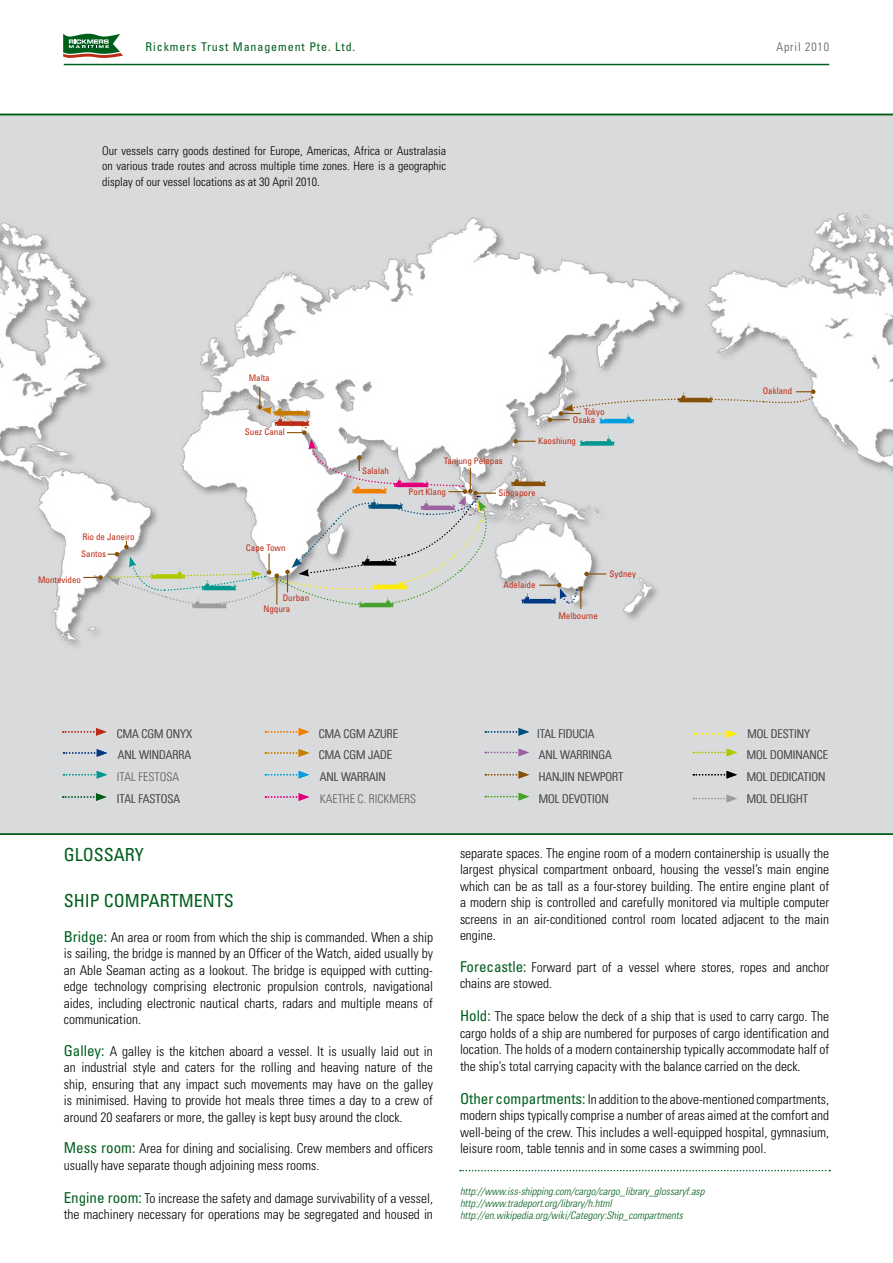
<style>
.page{position:relative;width:893px;height:1263px;background:#fff}
.page>*{position:absolute;margin:0;border:0;box-sizing:border-box;transform-origin:0 0}
.t1{font:condensed 18px "Univers LT Std";color:#005e1d}
.t2{font:300 condensed 13.5px/16.5px "Univers LT Std";color:#000;text-align:justify}
.t3{font:300 condensed 12px/21.8px "Univers LT Std";color:#58585a}
.t4{font:300 condensed 12px/15px "Univers LT Std";color:#000;text-align:justify}
.t5{font:condensed 12px "Univers LT Std";letter-spacing:.075em;color:#005e1d}
.t6{font:300 condensed 12px "Univers LT Std";letter-spacing:.075em;color:#58585a}
.t7{font:italic 300 condensed 10.5px/12px "Univers LT Std";color:#005e1d}
.t8{font:condensed 9px/17.2px "Univers LT Std";color:#bc2b16}
.s1{font-weight:400;font-size:15px;color:#005e1d}
</style>
<div class="page">
<svg style="left:63px;top:34px;width:60px;height:24px"></svg>
<hr style="left:64px;top:64px;width:765px;height:1px;background:#005e1d">
<div style="left:0;top:114px;width:893px;height:720px;background:#d9dadb"></div>
<hr style="left:0;top:114px;width:893px;height:1px;background:#005e1d">
<hr style="left:0;top:833px;width:893px;height:2px;background:#005e1d">
<svg style="left:460px;top:1170px;width:370px;height:1px"></svg>
<svg style="left:63px;top:728px;width:43px;height:8px"></svg>
<svg style="left:63px;top:793px;width:43px;height:8px"></svg>
<svg style="left:265px;top:793px;width:44px;height:8px"></svg>
<svg style="left:265px;top:771px;width:44px;height:7px"></svg>
<svg style="left:63px;top:749px;width:44px;height:8px"></svg>
<svg style="left:265px;top:728px;width:44px;height:8px"></svg>
<svg style="left:485px;top:728px;width:44px;height:8px"></svg>
<svg style="left:693px;top:749px;width:44px;height:7px"></svg>
<svg style="left:693px;top:771px;width:44px;height:7px"></svg>
<svg style="left:63px;top:771px;width:44px;height:7px"></svg>
<svg style="left:265px;top:749px;width:44px;height:8px"></svg>
<svg style="left:485px;top:749px;width:44px;height:7px"></svg>
<svg style="left:693px;top:795px;width:44px;height:7px"></svg>
<svg style="left:693px;top:730px;width:44px;height:8px"></svg>
<svg style="left:485px;top:771px;width:44px;height:7px"></svg>
<svg style="left:485px;top:793px;width:44px;height:7px"></svg>
<img style="left:0;top:213px;width:893px;height:433px">
<svg style="left:584px;top:572px;width:22px;height:4px"></svg>
<svg style="left:511px;top:476px;width:35px;height:10px"></svg>
<svg style="left:513px;top:439px;width:22px;height:4px"></svg>
<svg style="left:580px;top:436px;width:35px;height:10px"></svg>
<svg style="left:521px;top:583px;width:62px;height:26px"></svg>
<svg style="left:548px;top:389px;width:267px;height:34px"></svg>
<svg style="left:83px;top:387px;width:413px;height:249px"></svg>
<p class="t5" style="left:146px;top:39px;width:211px">Rickmers Trust Management Pte. Ltd.</p>
<p class="t6" style="left:776px;top:40px;width:54px">April 2010</p>
<p class="t4" style="left:102px;top:144px;width:346px">Our vessels carry goods destined for Europe, Americas, Africa or Australasia on various trade routes and across multiple time zones. Here is a geographic display of our vessel locations as at 30 April 2010.</p>
<p class="t8" style="left:81px;top:527px;width:55px">Rio de Janeiro<br>Santos</p>
<p class="t8" style="left:38px;top:571px;width:44px">Montevideo</p>
<p class="t3" style="left:117px;top:723px;width:77px">CMA CGM ONYX</p>
<p class="t8" style="left:249px;top:369px;width:22px">Malta</p>
<p class="t8" style="left:245px;top:423px;width:42px">Suez Canal</p>
<p class="t8" style="left:246px;top:539px;width:41px">Cape Town</p>
<p class="t8" style="left:283px;top:589px;width:28px">Durban</p>
<p class="t8" style="left:263px;top:600px;width:28px">Ngqura</p>
<p class="t8" style="left:362px;top:462px;width:28px">Salalah</p>
<p class="t8" style="left:584px;top:403px;width:22px">Tokyo</p>
<p class="t8" style="left:573px;top:411px;width:24px">Osaka</p>
<p class="t8" style="left:444px;top:452px;width:61px">Tanjung Pelepas</p>
<p class="t8" style="left:538px;top:432px;width:39px">Kaoshiung</p>
<p class="t8" style="left:409px;top:483px;width:39px">Port Klang</p>
<p class="t8" style="left:498px;top:484px;width:38px">Singapore</p>
<p class="t8" style="left:504px;top:576px;width:33px">Adelaide</p>
<p class="t8" style="left:610px;top:565px;width:28px">Sydney</p>
<p class="t8" style="left:558px;top:607px;width:41px">Melbourne</p>
<p class="t3" style="left:319px;top:723px;width:81px">CMA CGM AZURE</p>
<p class="t3" style="left:537px;top:723px;width:59px">ITAL FIDUCIA</p>
<p class="t8" style="left:763px;top:382px;width:31px">Oakland</p>
<p class="t3" style="left:748px;top:723px;width:64px">MOL DESTINY</p>
<p class="t3" style="left:118px;top:744px;width:75px">ANL WINDARRA</p>
<p class="t3" style="left:747px;top:744px;width:83px">MOL DOMINANCE</p>
<p class="t3" style="left:320px;top:766px;width:68px">ANL WARRAIN</p>
<p class="t3" style="left:117px;top:788px;width:65px">ITAL FASTOSA</p>
<p class="t3" style="left:319px;top:744px;width:75px">CMA CGM JADE</p>
<p class="t3" style="left:539px;top:744px;width:74px">ANL WARRINGA</p>
<p class="t3" style="left:117px;top:766px;width:64px">ITAL FESTOSA</p>
<p class="t3" style="left:539px;top:766px;width:86px">HANJIN NEWPORT<br>MOL DEVOTION</p>
<p class="t3" style="left:747px;top:766px;width:80px">MOL DEDICATION</p>
<p class="t3" style="left:320px;top:788px;width:98px">KAETHE C. RICKMERS</p>
<p class="t3" style="left:747px;top:788px;width:63px">MOL DELIGHT</p>
<h1 class="t1" style="left:64px;top:843px;width:31px">GLOSSA</h1>
<h1 class="t1" style="left:125px;top:843px;width:20px">RY</h1>
<h1 class="t1" style="left:64px;top:889px;width:169px">SHIP CO MPARTMENTS</h1>
<p class="t2" style="left:64px;top:929px;width:371px"><span class="s1">Bridge:</span> An area or room from which the ship is commanded. When a ship is sailing, the bridge is manned by an Officer of the Watch, aided usually by an Able Seaman acting as a lookout. The bridge is equipped with cutting&shy;edge technology comprising electronic propulsion controls, navigational aides, including electronic nautical charts, radars and multiple means of communication.</p>
<p class="t2" style="left:64px;top:1043px;width:371px"><span class="s1">Galley:</span> A galley is the kitchen aboard a vessel. It is usually laid out in an industrial style and caters for the rolling and heaving nature of the ship, ensuring that any impact such movements may have on the galley is minimised. Having to provide hot meals three times a day to a crew of around 20 seafarers or more, the galley is kept busy around the clock.</p>
<p class="t2" style="left:64px;top:1140px;width:371px"><span class="s1">Mess room:</span> Area for dining and socialising. Crew members and officers usually have separate though adjoining mess rooms.</p>
<p class="t2" style="left:64px;top:1190px;width:371px"><span class="s1">Engine room:</span> To increase the safety and damage survivability of a vessel, the machinery necessary for operations may be segregated and housed in</p>
<p class="t2" style="left:460px;top:845px;width:371px">separate spaces. The engine room of a modern containership is usually the largest physical compartment onboard, housing the vessel’s main engine which can be as tall as a four-storey building. The entire engine plant of a modern ship is controlled and carefully monitored via multiple computer screens in an air-conditioned control room located adjacent to the main engine.</p>
<p class="t2" style="left:460px;top:959px;width:371px"><span class="s1">Forecastle:</span> Forward part of a vessel where stores, ropes and anchor chains are stowed.</p>
<p class="t2" style="left:460px;top:1008px;width:371px"><span class="s1">Hold:</span> The space below the deck of a ship that is used to carry cargo. The cargo holds of a ship are numbered for purposes of cargo identification and location. The holds of a modern containership typically accommodate half of the ship’s total carrying capacity with the balance carried on the deck.</p>
<p class="t2" style="left:460px;top:1091px;width:371px"><span class="s1">Other compartments:</span> In addition to the above-mentioned compartments, modern ships typically comprise a number of areas aimed at the comfort and well-being of the crew. This includes a well-equipped hospital, gymnasium, leisure room, table tennis and in some cases a swimming pool.</p>
<p class="t7" style="left:460px;top:1185px;width:246px">http://www.iss-shipping.com/cargo/cargo_library_glossaryf.asp http://www.tradeport.org/library/h.html http://en.wikipedia.org/wiki/Category:Ship_compartments</p>
</div>
